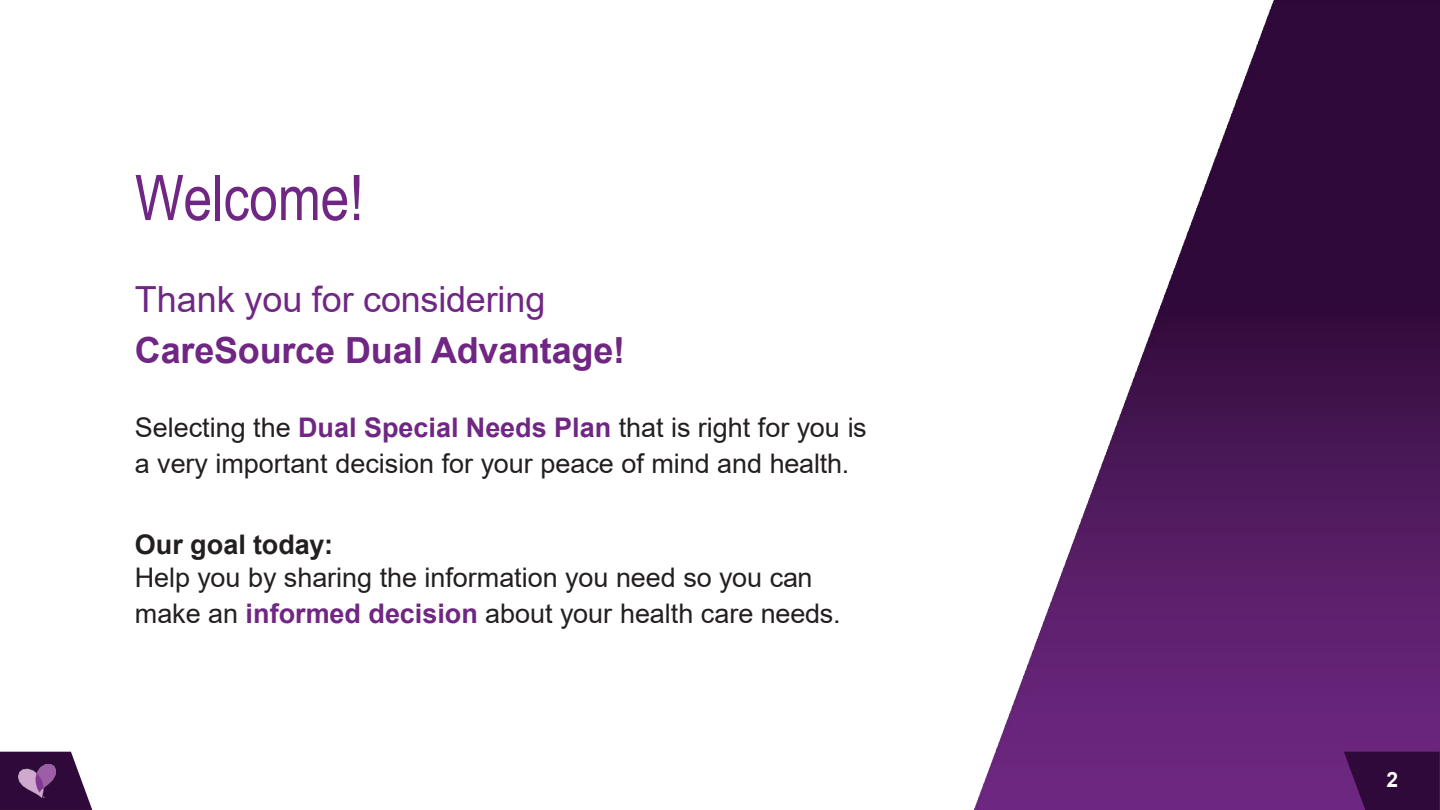
<style>
.page{position:relative;width:1440px;height:810px;background:#fff}
.page>*{position:absolute;margin:0;border:0;box-sizing:border-box;transform-origin:0 0}
.t1{font:63px "Arial Narrow";color:#702784}
.t2{font:700 36px "Arial";letter-spacing:-.005em;color:#702784}
.t3{font:36px "Arial";color:#702784}
.t4{font:27px/36px "Arial";letter-spacing:-.005em;color:#231f20}
.t5{font:700 27px "Arial";letter-spacing:-.005em;color:#231f20}
.t6{font:700 21px "Arial";color:#fff}
.s1{font-weight:700;color:#702784}
</style>
<div class="page">
<img style="left:975px;top:0;width:465px;height:810px">
<svg style="left:1344px;top:752px;width:96px;height:58px;background:#360c41"></svg>
<svg style="left:0;top:752px;width:92px;height:58px;background:#4d2d56"></svg>
<img style="left:18px;top:764px;width:38px;height:34px">
<h2 class="t1" style="left:135px;top:152px;width:230px">Welcome!</h2>
<p class="t3" style="left:135px;top:275px;width:412px">Thank you for considering</p>
<p class="t2" style="left:135px;top:325px;width:492px">CareSource Dual Advantage!</p>
<p class="t4" style="left:135px;top:409px;width:733px">Selecting the <span class="s1">Dual Special Needs Plan</span> that is right for you is a very important decision for your peace of mind and health.</p>
<p class="t5" style="left:135px;top:526px;width:200px">Our goal today:</p>
<p class="t4" style="left:135px;top:560px;width:707px">Help you by sharing the information you need so you can make an <span class="s1">informed decision</span> about your health care needs.</p>
<p class="t6" style="left:1387px;top:765px;width:13px">2</p>
</div>
